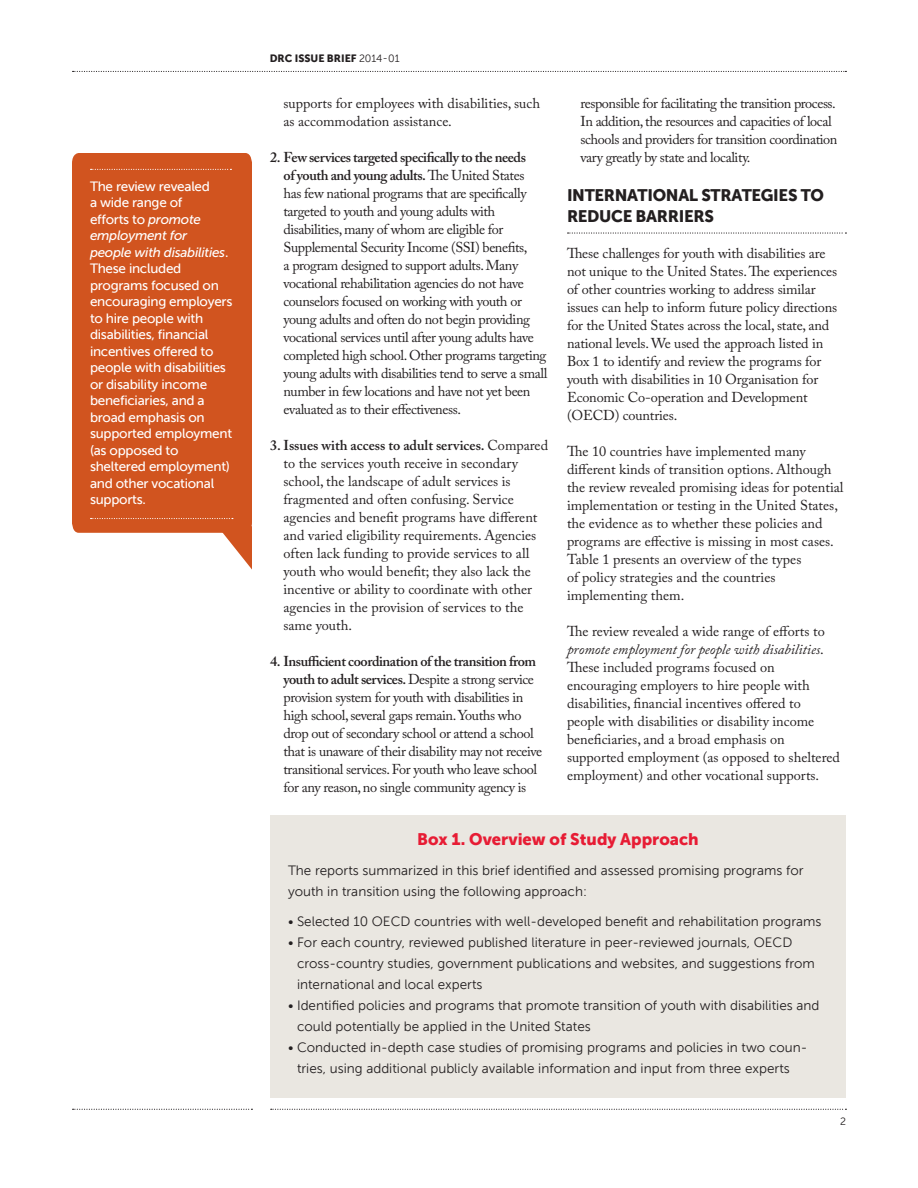
<style>
.page{position:relative;width:918px;height:1188px;background:#fff}
.page>*{position:absolute;margin:0;border:0;box-sizing:border-box;transform-origin:0 0}
.SUBHEAD___museo_sans{font:16.5px/21px "Museo Sans 900";letter-spacing:-.02em;color:#231f20}
.CHART_HEADLINE___mus{font:16.5px "Museo Sans 900";color:#e71c34}
.TEXT_number_list{font:14.25px/18px "Adobe Caslon Pro";letter-spacing:-.03em;color:#231f20}
.TEXT___adobe_caslon{font:14.25px/18px "Adobe Caslon Pro";color:#231f20}
.TEXT_number_list-2{font:14.25px/18px "Adobe Caslon Pro";color:#231f20}
.TABLE_TEXT___museo_s{font:13.5px/21px "Museo Sans 300";color:#231f20}
.CALLOUT_BOX_TEXT___m{font:13.5px/16.5px "Museo Sans 500";letter-spacing:-.02em;color:#fff}
.PUBLICATION_CATEGORY{font:10.5px "Museo Sans 900";color:#231f20}
.PAGE_NUMBER___museo{font:10.5px "Museo Sans 300";color:#231f20}
.s1{font-style:italic}
.s2{font-family:"Museo Sans 300"}
.s3{font-weight:600}
</style>
<div class="page">
<svg style="left:271px;top:1109px;width:575px;height:1px"></svg>
<svg style="left:73px;top:1109px;width:179px;height:1px"></svg>
<svg style="left:73px;top:71px;width:773px;height:1px"></svg>
<svg style="left:568px;top:232px;width:278px;height:2px"></svg>
<svg style="left:223px;top:533px;width:29px;height:37px"></svg>
<div style="left:72px;top:153px;width:180px;height:380px;background:#d1541f"></div>
<svg style="left:91px;top:169px;width:140px;height:1px"></svg>
<svg style="left:91px;top:518px;width:142px;height:1px"></svg>
<div style="left:270px;top:815px;width:576px;height:283px;background:#eae7e1"></div>
<p class="CALLOUT_BOX_TEXT___m" style="left:90px;top:178px;width:144px">The review revealed<br>a wide range of<br>efforts to <span class="s1">promote employment for<br>people with disabilities</span>.<br>These included programs focused on encouraging employers to hire people with disabilities, financial incentives offered to people with disabilities or disability income beneficiaries, and a broad emphasis on supported employment (as opposed to sheltered employment) and other vocational supports.</p>
<p class="PUBLICATION_CATEGORY" style="left:270px;top:53px;width:131px">DRC ISSUE BRIEF <span class="s2">2014-01</span></p>
<p class="TEXT_number_list-2" style="left:284px;top:94px;width:258px">supports for employees with disabilities, such as accommodation assistance.</p>
<p class="TEXT_number_list" style="left:284px;top:148px;width:266px;text-indent:-14px"><span class="s3">2. Few services targeted specifically to the needs<br>of youth and young adults.</span> The United States<br>has few national programs that are specifically targeted to youth and young adults with disabilities, many of whom are eligible for Supplemental Security Income (SSI) benefits,<br>a program designed to support adults. Many vocational rehabilitation agencies do not have counselors focused on working with youth or young adults and often do not begin providing vocational services until after young adults have completed high school. Other programs targeting young adults with disabilities tend to serve a small number in few locations and have not yet been evaluated as to their effectiveness.</p>
<p class="TEXT_number_list-2" style="left:284px;top:436px;width:266px;text-indent:-14px"><span class="s3">3. Issues with access to adult services.</span> Compared to the services youth receive in secondary school, the landscape of adult services is fragmented and often confusing. Service agencies and benefit programs have different and varied eligibility requirements. Agencies often lack funding to provide services to all youth who would benefit; they also lack the incentive or ability to coordinate with other agencies in the provision of services to the same youth.</p>
<p class="TEXT_number_list" style="left:284px;top:652px;width:260px;text-indent:-14px"><span class="s3">4. Insufficient coordination of the transition from youth to adult services.</span> Despite a strong service provision system for youth with disabilities in high school, several gaps remain. Youths who drop out of secondary school or attend a school that is unaware of their disability may not receive transitional services. For youth who leave school for any reason, no single community agency is</p>
<p class="TEXT_number_list" style="left:580px;top:94px;width:258px">responsible for facilitating the transition process.<br>In addition, the resources and capacities of local schools and providers for transition coordination vary greatly by state and locality.</p>
<p class="SUBHEAD___museo_sans" style="left:567px;top:184px;width:259px">INTERNATIONAL STRATEGIES TO<br>REDUCE BARRIERS</p>
<p class="TEXT___adobe_caslon" style="left:567px;top:244px;width:272px">These challenges for youth with disabilities are not unique to the United States. The experiences of other countries working to address similar issues can help to inform future policy directions for the United States across the local, state, and national levels. We used the approach listed in Box 1 to identify and review the programs for youth with disabilities in 10 Organisation for Economic Co-operation and Development (OECD) countries.</p>
<p class="TEXT___adobe_caslon" style="left:567px;top:442px;width:278px">The 10 countries have implemented many different kinds of transition options. Although the review revealed promising ideas for potential implementation or testing in the United States, the evidence as to whether these policies and programs are effective is missing in most cases.<br>Table 1 presents an overview of the types<br>of policy strategies and the countries implementing them.</p>
<p class="TEXT___adobe_caslon" style="left:567px;top:622px;width:274px">The review revealed a wide range of efforts to <span class="s1">promote employment for people with disabilities</span>.<br>These included programs focused on encouraging employers to hire people with disabilities, financial incentives offered to people with disabilities or disability income beneficiaries, and a broad emphasis on supported employment (as opposed to sheltered employment) and other vocational supports.</p>
<p class="CHART_HEADLINE___mus" style="left:417px;top:830px;width:283px">Box 1. Overview of Study Approach</p>
<p class="TABLE_TEXT___museo_s" style="left:288px;top:860px;width:517px">The reports summarized in this brief identified and assessed promising programs for youth in transition using the following approach:</p>
<p class="TABLE_TEXT___museo_s" style="left:288px;top:911px;width:535px">• Selected 10 OECD countries with well-developed benefit and rehabilitation programs</p>
<p class="TABLE_TEXT___museo_s" style="left:297px;top:932px;width:519px;text-indent:-9px">• For each country, reviewed published literature in peer-reviewed journals, OECD cross-country studies, government publications and websites, and suggestions from international and local experts</p>
<p class="TABLE_TEXT___museo_s" style="left:297px;top:995px;width:524px;text-indent:-9px">• Identified policies and programs that promote transition of youth with disabilities and could potentially be applied in the United States</p>
<p class="TABLE_TEXT___museo_s" style="left:297px;top:1037px;width:512px;text-indent:-9px">• Conducted in-depth case studies of promising programs and policies in two coun&shy;tries, using additional publicly available information and input from three experts</p>
<p class="PAGE_NUMBER___museo" style="left:840px;top:1116px;width:7px">2</p>
</div>
